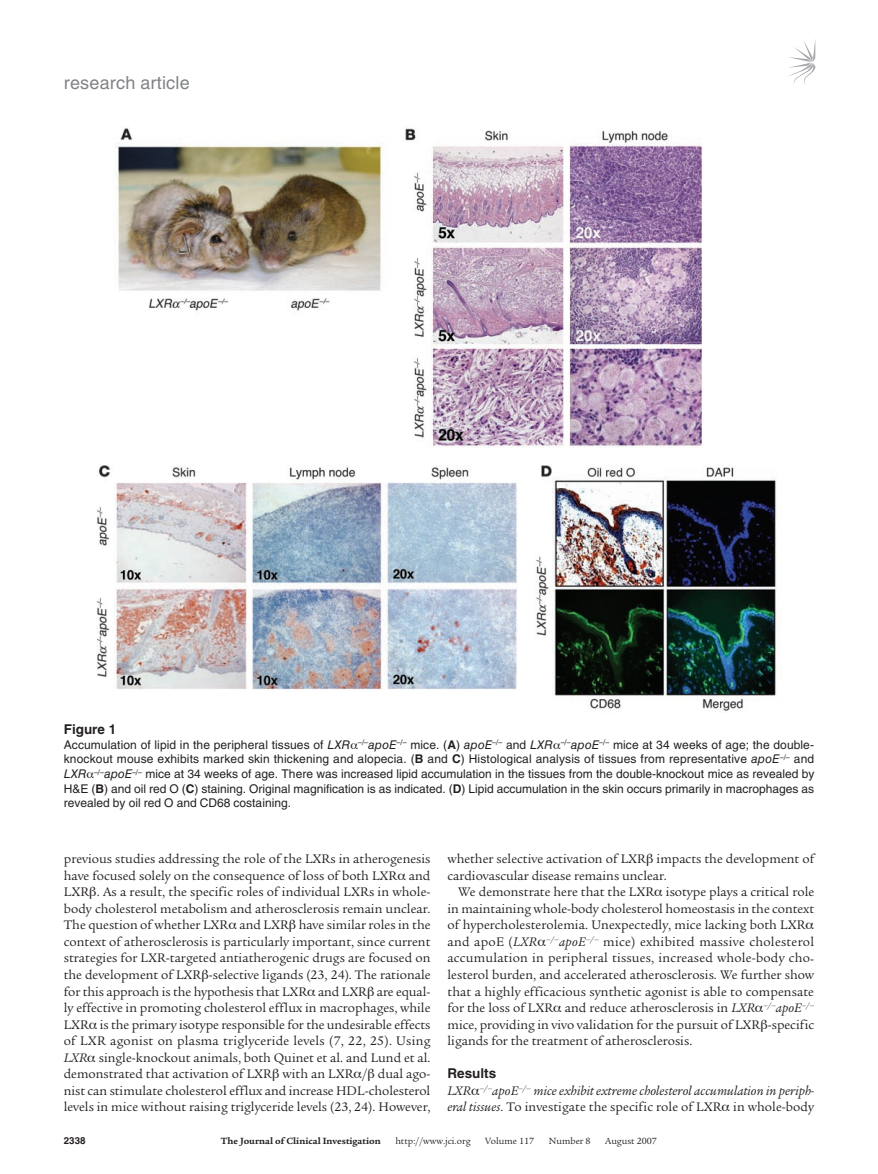
<style>
.page{position:relative;width:878px;height:1174px;background:#fff}
.page>*{position:absolute;margin:0;border:0;box-sizing:border-box;transform-origin:0 0}
.t1{font:18px "Helvetica LT Std";letter-spacing:.01em;color:#808285}
.t2{font:13.5px/16.5px "Legacy Serif Std";color:#231f20}
.t3{font:italic 13.5px/16.5px "Legacy Serif Std";letter-spacing:.005em;color:#231f20}
.t4{font:700 13.5px "Helvetica LT Std";color:#231f20}
.t5{font:12px/14.7px "Helvetica LT Std";color:#231f20;text-align:justify}
.t6{font:9.75px "Legacy Serif Std";color:#231f20}
.t7{font:700 9.75px "Legacy Serif Std";color:#231f20}
.t8{font:700 9.75px "Helvetica LT Std";color:#231f20}
.s1{font-style:italic}
.s2{font-weight:700}
.s3{font-style:normal}
</style>
<div class="page">
<svg style="left:789px;top:41px;width:26px;height:44px"></svg>
<img style="left:97px;top:128px;width:684px;height:584px">
<h1 class="t1" style="left:64px;top:72px;width:127px">research article</h1>
<p class="t4" style="left:64px;top:721px;width:54px">Figure 1</p>
<p class="t5" style="left:64px;top:737px;width:752px">Accumulation of lipid in the peripheral tissues of <span class="s1">LXR</span> <sup>–/–</sup><span class="s1">apoE</span><sup>–/–</sup> mice. (<span class="s2">A</span>) <span class="s1">apoE</span><sup>–/–</sup> and <span class="s1">LXR</span> <sup>–/–</sup><span class="s1">apoE</span><sup>–/–</sup> mice at 34 weeks of age; the double&shy;knockout mouse exhibits marked skin thickening and alopecia. (<span class="s2">B</span> and <span class="s2">C</span>) Histological analysis of tissues from representative <span class="s1">apoE</span><sup>–/–</sup> and <span class="s1">LXR</span> <sup>–/–</sup><span class="s1">apoE</span><sup>–/–</sup> mice at 34 weeks of age. There was increased lipid accumulation in the tissues from the double-knockout mice as revealed by H&amp;E (<span class="s2">B</span>) and oil red O (<span class="s2">C</span>) staining. Original magnification is as indicated. (<span class="s2">D</span>) Lipid accumulation in the skin occurs primarily in macrophages as revealed by oil red O and CD68 costaining.</p>
<p class="t2" style="left:64px;top:851px;width:368px;text-align:justify">previous studies addressing the role of the LXRs in atherogenesis have focused solely on the consequence of loss of both LXR and LXR . As a result, the specific roles of individual LXRs in whole&shy;body cholesterol metabolism and atherosclerosis remain unclear.<br>The question of whether LXR and LXR have similar roles in the context of atherosclerosis is particularly important, since current strategies for LXR-targeted antiatherogenic drugs are focused on the development of LXR -selective ligands (23, 24). The rationale for this approach is the hypothesis that LXR and LXR are equal&shy;ly effective in promoting cholesterol efflux in macrophages, while LXR is the primary isotype responsible for the undesirable effects of LXR agonist on plasma triglyceride levels (7, 22, 25). Using <span class="s1">LXR</span> single-knockout animals, both Quinet et al. and Lund et al. demonstrated that activation of LXR with an LXR / dual ago&shy;nist can stimulate cholesterol efflux and increase HDL-cholesterol levels in mice without raising triglyceride levels (23, 24). However,</p>
<p class="t2" style="left:447px;top:851px;width:368px">whether selective activation of LXR impacts the development of cardiovascular disease remains unclear.</p>
<p class="t2" style="left:447px;top:884px;width:368px;text-indent:11px">We demonstrate here that the LXR isotype plays a critical role in maintaining whole-body cholesterol homeostasis in the context of hypercholesterolemia. Unexpectedly, mice lacking both LXR and apoE (<span class="s1">LXR</span> <sup>–/–</sup><span class="s1">apoE</span><sup>–/–</sup> mice) exhibited massive cholesterol accumulation in peripheral tissues, increased whole-body cho&shy;lesterol burden, and accelerated atherosclerosis. We further show that a highly efficacious synthetic agonist is able to compensate for the loss of LXR and reduce atherosclerosis in <span class="s1">LXR</span> <sup>–/–</sup><span class="s1">apoE</span><sup>–/– </sup>mice, providing in vivo validation for the pursuit of LXR -specific ligands for the treatment of atherosclerosis.</p>
<p class="t4" style="left:447px;top:1065px;width:50px">Results</p>
<p class="t3" style="left:447px;top:1082px;width:368px">LXR <sup>–/–</sup>apoE<sup>–/–</sup> mice exhibit extreme cholesterol accumulation in periph&shy;eral tissues<span class="s3">. To investigate the specific role of LXR in whole-body</span></p>
<p class="t8" style="left:64px;top:1134px;width:23px">2338</p>
<p class="t7" style="left:221px;top:1135px;width:161px">The Journal of Clinical Investigation</p>
<p class="t6" style="left:395px;top:1135px;width:77px">http://www.jci.org</p>
<p class="t6" style="left:485px;top:1135px;width:50px">Volume 117</p>
<p class="t6" style="left:549px;top:1135px;width:43px">Number 8</p>
<p class="t6" style="left:605px;top:1135px;width:53px">August 2007</p>
</div>
